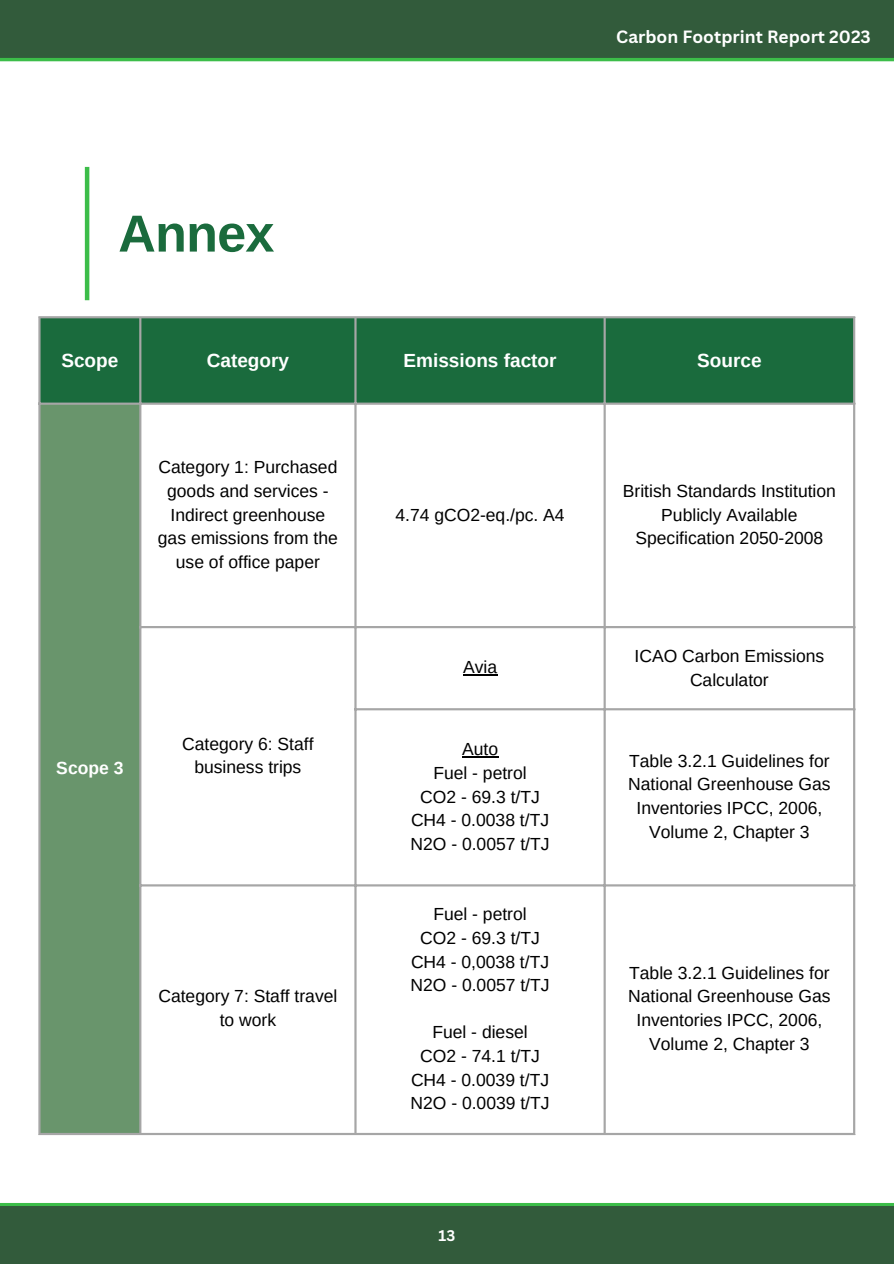
<style>
.page{position:relative;width:894px;height:1264px;background:#fff}
.page>*{position:absolute;margin:0;border:0;box-sizing:border-box;transform-origin:0 0}
.t1{font:700 52.05px "Arimo";letter-spacing:-.015em;color:#1a6b3d}
.t2{font:700 19.05px "Arimo";color:#fff}
.t3{font:17.55px/23.7px "Arimo";color:#000;text-align:center}
.t4{font:700 17.55px "Arimo";color:#fff}
.t5{font:700 17.25px "Canva Sans";color:#fff}
.t6{font:700 15px "Canva Sans";color:#fff}
</style>
<div class="page">
<div style="left:0;top:0;width:893px;height:1263px;background:#325b3b"></div>
<div style="left:0;top:58px;width:893px;height:1147px;background:#fff"></div>
<hr style="left:85px;top:167px;width:4px;height:133px;background:#3cbd49">
<div style="left:41px;top:318px;width:811px;height:84px;background:#1a6b3d"></div>
<div style="left:39px;top:403px;width:102px;height:731px;background:#69956c"></div>
<div style="left:141px;top:405px;width:462px;height:727px;background:#fff"></div>
<hr style="left:463px;top:674px;width:34px;height:1px;background:#000">
<hr style="left:462px;top:756px;width:36px;height:1px;background:#000">
<hr style="left:38px;top:318px;width:3px;height:814px;background:#a6a6a6">
<hr style="left:139px;top:318px;width:2px;height:814px;background:#a6a6a6">
<hr style="left:354px;top:318px;width:2px;height:814px;background:#a6a6a6">
<hr style="left:603px;top:318px;width:2px;height:814px;background:#a6a6a6">
<hr style="left:852px;top:318px;width:3px;height:814px;background:#a6a6a6">
<hr style="left:38px;top:316px;width:817px;height:2px;background:#a6a6a6">
<hr style="left:38px;top:402px;width:817px;height:3px;background:#a6a6a6">
<hr style="left:139px;top:626px;width:716px;height:2px;background:#a6a6a6">
<hr style="left:354px;top:708px;width:501px;height:2px;background:#a6a6a6">
<hr style="left:139px;top:884px;width:716px;height:2px;background:#a6a6a6">
<hr style="left:38px;top:1132px;width:817px;height:3px;background:#a6a6a6">
<p class="t1" style="left:118px;top:204px;width:158px">Annex</p>
<p class="t5" style="left:616px;top:25px;width:256px">Carbon Footprint Report 2023</p>
<h1 class="t2" style="left:61px;top:349px;width:58px">Scope</h1>
<p class="t2" style="left:207px;top:349px;width:84px">Category</p>
<p class="t2" style="left:403px;top:349px;width:154px">Emissions factor</p>
<p class="t2" style="left:697px;top:349px;width:66px">Source</p>
<p class="t3" style="left:158px;top:455px;width:181px">Category 1: Purchased goods and services -<br>Indirect greenhouse gas emissions from the use of office paper</p>
<p class="t4" style="left:56px;top:758px;width:69px">Scope 3</p>
<p class="t3" style="left:182px;top:731px;width:133px">Category 6: Staff business trips</p>
<p class="t3" style="left:158px;top:984px;width:180px">Category 7: Staff travel to work</p>
<p class="t3" style="left:395px;top:503px;width:171px">4.74 gCO2-eq./pc. А4</p>
<p class="t3" style="left:622px;top:479px;width:214px">British Standards Institution<br>Publicly Available<br>Specification 2050-2008</p>
<p class="t3" style="left:463px;top:655px;width:36px">Avia</p>
<p class="t3" style="left:634px;top:644px;width:191px">ICAO Carbon Emissions<br>Calculator</p>
<p class="t3" style="left:462px;top:737px;width:37px">Auto</p>
<p class="t3" style="left:433px;top:761px;width:95px">Fuel - petrol</p>
<p class="t3" style="left:420px;top:784px;width:121px">CO2 - 69.3 t/TJ</p>
<p class="t3" style="left:411px;top:808px;width:140px">CH4 - 0.0038 t/TJ</p>
<p class="t3" style="left:410px;top:832px;width:141px">N2O - 0.0057 t/TJ</p>
<p class="t3" style="left:433px;top:902px;width:95px">Fuel - petrol</p>
<p class="t3" style="left:420px;top:926px;width:121px">CO2 - 69.3 t/TJ</p>
<p class="t3" style="left:411px;top:949px;width:140px">CH4 - 0,0038 t/TJ</p>
<p class="t3" style="left:410px;top:973px;width:141px">N2O - 0.0057 t/TJ</p>
<p class="t3" style="left:432px;top:1020px;width:97px">Fuel - diesel</p>
<p class="t3" style="left:420px;top:1044px;width:121px">CO2 - 74.1 t/TJ</p>
<p class="t3" style="left:411px;top:1067px;width:140px">CH4 - 0.0039 t/TJ</p>
<p class="t3" style="left:410px;top:1091px;width:141px">N2O - 0.0039 t/TJ</p>
<p class="t6" style="left:438px;top:1225px;width:18px">13</p>
<p class="t3" style="left:628px;top:748px;width:204px">Table 3.2.1 Guidelines for<br>National Greenhouse Gas<br>Inventories IPCC, 2006,<br>Volume 2, Chapter 3</p>
<p class="t3" style="left:628px;top:960px;width:204px">Table 3.2.1 Guidelines for<br>National Greenhouse Gas<br>Inventories IPCC, 2006,<br>Volume 2, Chapter 3</p>
</div>
